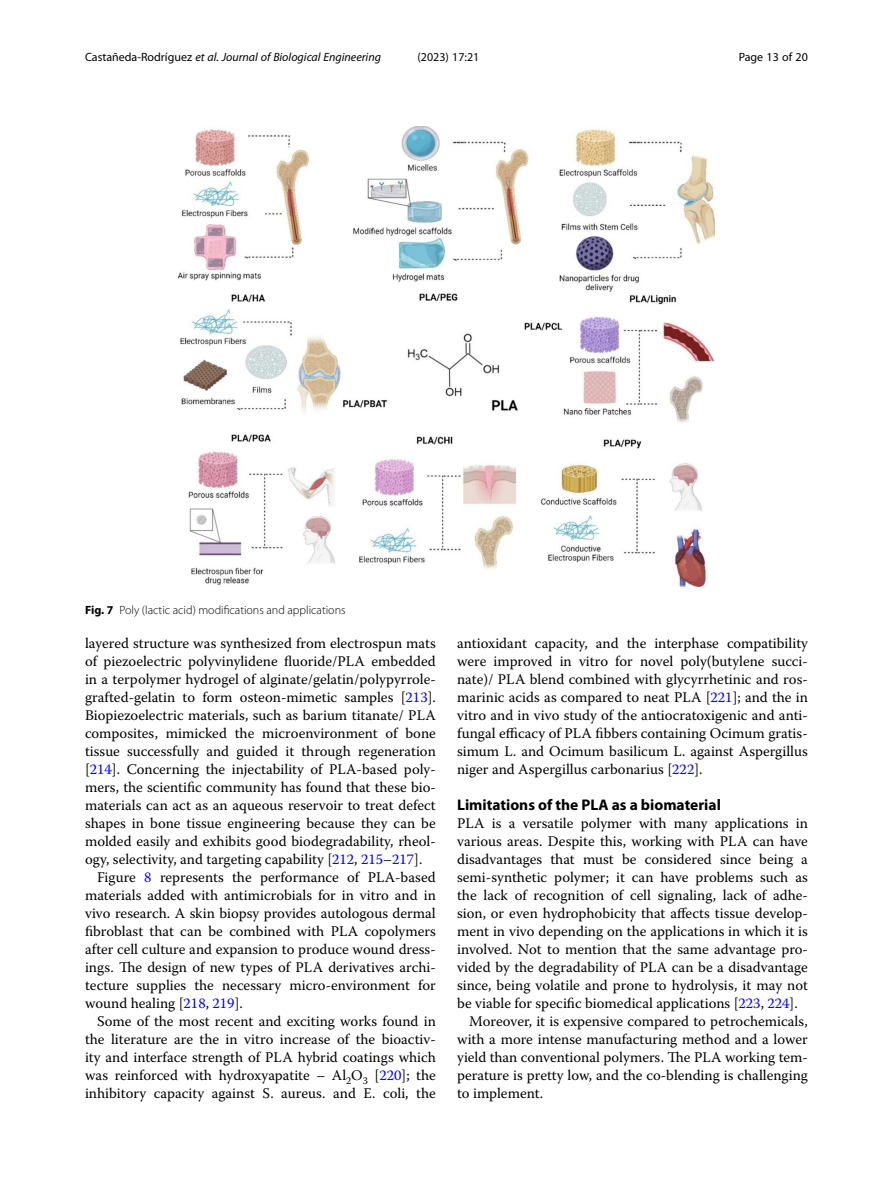
<style>
.page{position:relative;width:893px;height:1191px;background:#fff}
.page>*{position:absolute;margin:0;border:0;box-sizing:border-box;transform-origin:0 0}
.Head_1{font:700 15.45px "Myriad Pro";color:#000}
.Body_Text_Indent{font:14.7px/18px "Warnock Pro";color:#000;text-align:justify}
.Body_Text{font:14.7px/18px "Warnock Pro";color:#000;text-align:justify}
.t1{font:italic 12px "Myriad Pro";color:#000}
.Figure_Caption{font:300 12px "Myriad Pro";color:#000}
.t2{font:12px "Myriad Pro";color:#000}
.s1{font-style:normal}
.s2{font-weight:700}
.s3{color:#00f}
</style>
<div class="page">
<img style="left:178px;top:126px;width:536px;height:460px">
<p class="t1" style="left:85px;top:50px;width:297px"><span class="s1">Castañeda-Rodríguez</span> et al. Journal of Biological Engineering</p>
<p class="t2" style="left:417px;top:50px;width:63px">(2023) 17:21</p>
<p class="t2" style="left:739px;top:50px;width:71px">Page 13 of 20</p>
<p class="Figure_Caption" style="left:85px;top:603px;width:262px"><span class="s2">Fig. 7</span> Poly (lactic acid) modifications and applications</p>
<p class="Body_Text_Indent" style="left:85px;top:634px;width:352px">layered structure was synthesized from electrospun mats of piezoelectric polyvinylidene fluoride/PLA embedded in a terpolymer hydrogel of alginate/gelatin/polypyrrole&shy;grafted-gelatin to form osteon-mimetic samples [<span class="s3">213</span>].<br>Biopiezoelectric materials, such as barium titanate/ PLA composites, mimicked the microenvironment of bone tissue successfully and guided it through regeneration [<span class="s3">214</span>]. Concerning the injectability of PLA-based poly&shy;mers, the scientific community has found that these bio&shy;materials can act as an aqueous reservoir to treat defect shapes in bone tissue engineering because they can be molded easily and exhibits good biodegradability, rheol&shy;ogy, selectivity, and targeting capability [<span class="s3">212</span>, <span class="s3">215</span>–<span class="s3">217</span>].</p>
<p class="Body_Text_Indent" style="left:85px;top:868px;width:352px;text-indent:12px">Figure <span class="s3">8</span> represents the performance of PLA-based materials added with antimicrobials for in vitro and in vivo research. A skin biopsy provides autologous dermal fibroblast that can be combined with PLA copolymers after cell culture and expansion to produce wound dress&shy;ings. The design of new types of PLA derivatives archi&shy;tecture supplies the necessary micro-environment for wound healing [<span class="s3">218</span>, <span class="s3">219</span>].</p>
<p class="Body_Text_Indent" style="left:85px;top:1012px;width:352px;text-indent:12px">Some of the most recent and exciting works found in the literature are the in vitro increase of the bioactiv&shy;ity and interface strength of PLA hybrid coatings which was reinforced with hydroxyapatite – Al<sub>2</sub>O<sub>3</sub> [<span class="s3">220</span>]; the inhibitory capacity against S. aureus. and E. coli, the</p>
<p class="Body_Text_Indent" style="left:457px;top:634px;width:352px">antioxidant capacity, and the interphase compatibility were improved in vitro for novel poly(butylene succi&shy;nate)/ PLA blend combined with glycyrrhetinic and ros&shy;marinic acids as compared to neat PLA [<span class="s3">221</span>]; and the in vitro and in vivo study of the antiocratoxigenic and anti&shy;fungal efficacy of PLA fibbers containing Ocimum gratis&shy;simum L. and Ocimum basilicum L. against Aspergillus niger and Aspergillus carbonarius [<span class="s3">222</span>].</p>
<p class="Head_1" style="left:457px;top:795px;width:265px">Limitations of the PLA as a biomaterial</p>
<p class="Body_Text" style="left:457px;top:814px;width:352px">PLA is a versatile polymer with many applications in various areas. Despite this, working with PLA can have disadvantages that must be considered since being a semi-synthetic polymer; it can have problems such as the lack of recognition of cell signaling, lack of adhe&shy;sion, or even hydrophobicity that affects tissue develop&shy;ment in vivo depending on the applications in which it is involved. Not to mention that the same advantage pro&shy;vided by the degradability of PLA can be a disadvantage since, being volatile and prone to hydrolysis, it may not be viable for specific biomedical applications [<span class="s3">223</span>, <span class="s3">224</span>].</p>
<p class="Body_Text_Indent" style="left:457px;top:1012px;width:352px;text-indent:12px">Moreover, it is expensive compared to petrochemicals, with a more intense manufacturing method and a lower yield than conventional polymers. The PLA working tem&shy;perature is pretty low, and the co-blending is challenging to implement.</p>
</div>
